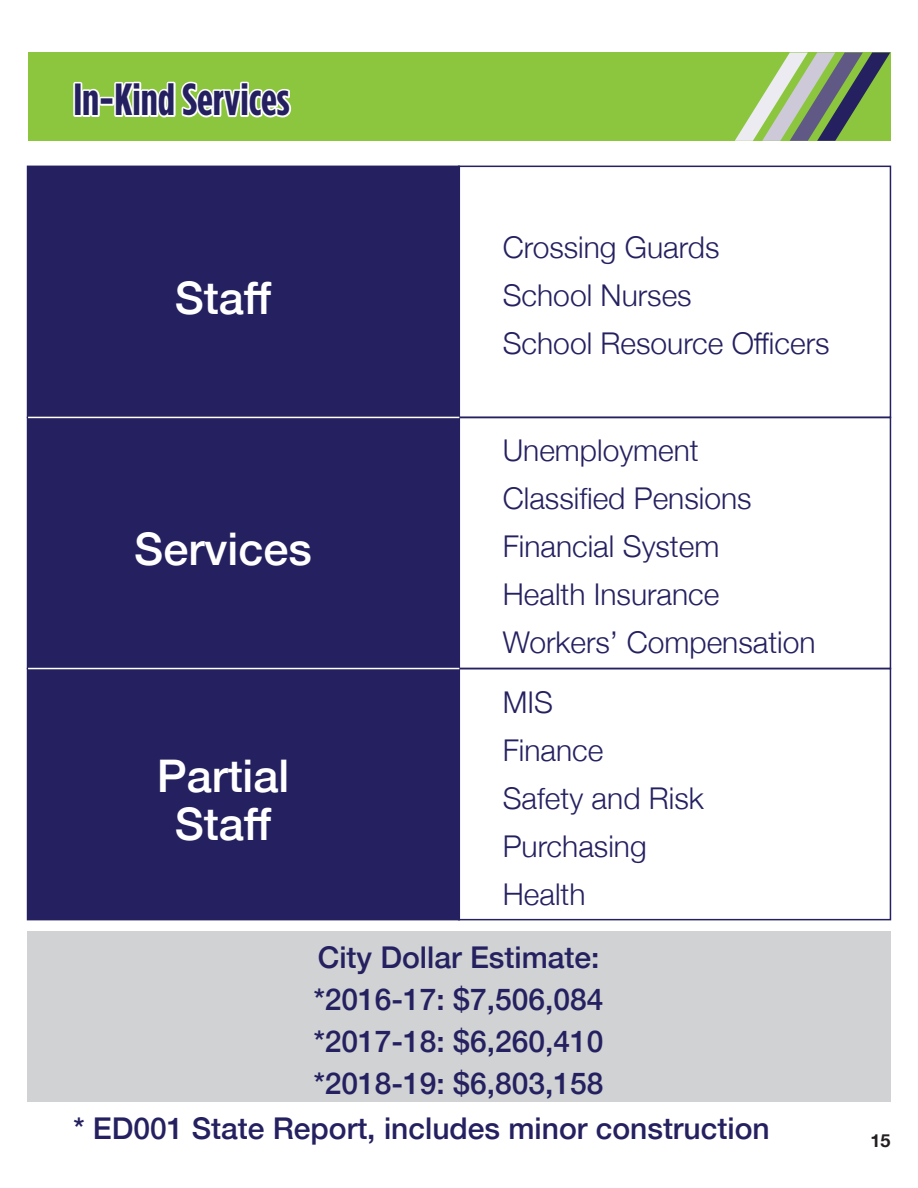
<style>
.page{position:relative;width:918px;height:1188px;background:#fff}
.page>*{position:absolute;margin:0;border:0;box-sizing:border-box;transform-origin:0 0}
.t1{font:500 45px/48px "Helvetica Neue";color:#fff;text-align:center}
.t2{font:700 condensed 45px "Gotham HTF";color:#252161}
.t3{font:300 30px "Helvetica Neue";color:#252161}
.t4{font:500 30px "Helvetica Neue";color:#252161}
.t5{font:700 18px "Helvetica Neue";color:#231f20}
</style>
<div class="page">
<div style="left:27px;top:166px;width:433px;height:252px;background:#252161;border:2px solid #252161"></div>
<div style="left:27px;top:417px;width:433px;height:252px;background:#252161;border:2px solid #252161"></div>
<div style="left:27px;top:668px;width:433px;height:252px;background:#252161;border:2px solid #252161"></div>
<div style="left:28px;top:52px;width:862px;height:89px;background:#8bc63e"></div>
<svg style="left:735px;top:52px;width:155px;height:89px"></svg>
<div style="left:73px;top:82px;width:9px;height:35px;border:4px solid #fff"></div>
<svg style="left:80px;top:87px;width:22px;height:30px"></svg>
<div style="left:99px;top:97px;width:15px;height:9px;border:4px solid #fff"></div>
<svg style="left:112px;top:81px;width:180px;height:37px"></svg>
<div style="left:27px;top:932px;width:863px;height:170px;background:#d1d2d4"></div>
<div style="left:458px;top:166px;width:433px;height:252px;border:2px solid #252161"></div>
<div style="left:458px;top:417px;width:433px;height:252px;border:2px solid #252161"></div>
<div style="left:458px;top:668px;width:433px;height:252px;border:2px solid #252161"></div>
<hr style="left:28px;top:417px;width:431px;height:1px;background:#fff">
<hr style="left:28px;top:668px;width:431px;height:1px;background:#fff">
<p class="t2" style="left:73px;top:74px;width:218px">In-Kind Services</p>
<p class="t1" style="left:175px;top:270px;width:98px">Staff</p>
<p class="t1" style="left:134px;top:521px;width:179px">Services</p>
<p class="t1" style="left:157px;top:748px;width:134px">Partial<br>Staff</p>
<p class="t3" style="left:503px;top:223px;width:218px">Crossing Guards</p>
<p class="t3" style="left:503px;top:271px;width:190px">School Nurses</p>
<p class="t3" style="left:503px;top:319px;width:328px">School Resource Officers</p>
<p class="t3" style="left:503px;top:427px;width:198px">Unemployment</p>
<p class="t3" style="left:503px;top:475px;width:250px">Classified Pensions</p>
<p class="t3" style="left:503px;top:523px;width:218px">Financial System</p>
<p class="t3" style="left:503px;top:571px;width:218px">Health Insurance</p>
<p class="t3" style="left:503px;top:619px;width:314px">Workers’ Compensation</p>
<p class="t3" style="left:503px;top:678px;width:52px">MIS</p>
<p class="t3" style="left:503px;top:726px;width:102px">Finance</p>
<p class="t3" style="left:503px;top:774px;width:203px">Safety and Risk</p>
<p class="t3" style="left:503px;top:822px;width:145px">Purchasing</p>
<p class="t3" style="left:503px;top:870px;width:84px">Health</p>
<p class="t4" style="left:318px;top:933px;width:283px">City Dollar Estimate:</p>
<p class="t4" style="left:314px;top:975px;width:291px">*2016-17: $7,506,084</p>
<p class="t4" style="left:314px;top:1017px;width:291px">*2017-18: $6,260,410</p>
<p class="t4" style="left:314px;top:1059px;width:291px">*2018-19: $6,803,158</p>
<p class="t4" style="left:73px;top:1104px;width:698px">* ED001 State Report, includes minor construction</p>
<p class="t5" style="left:870px;top:1127px;width:22px">15</p>
</div>
